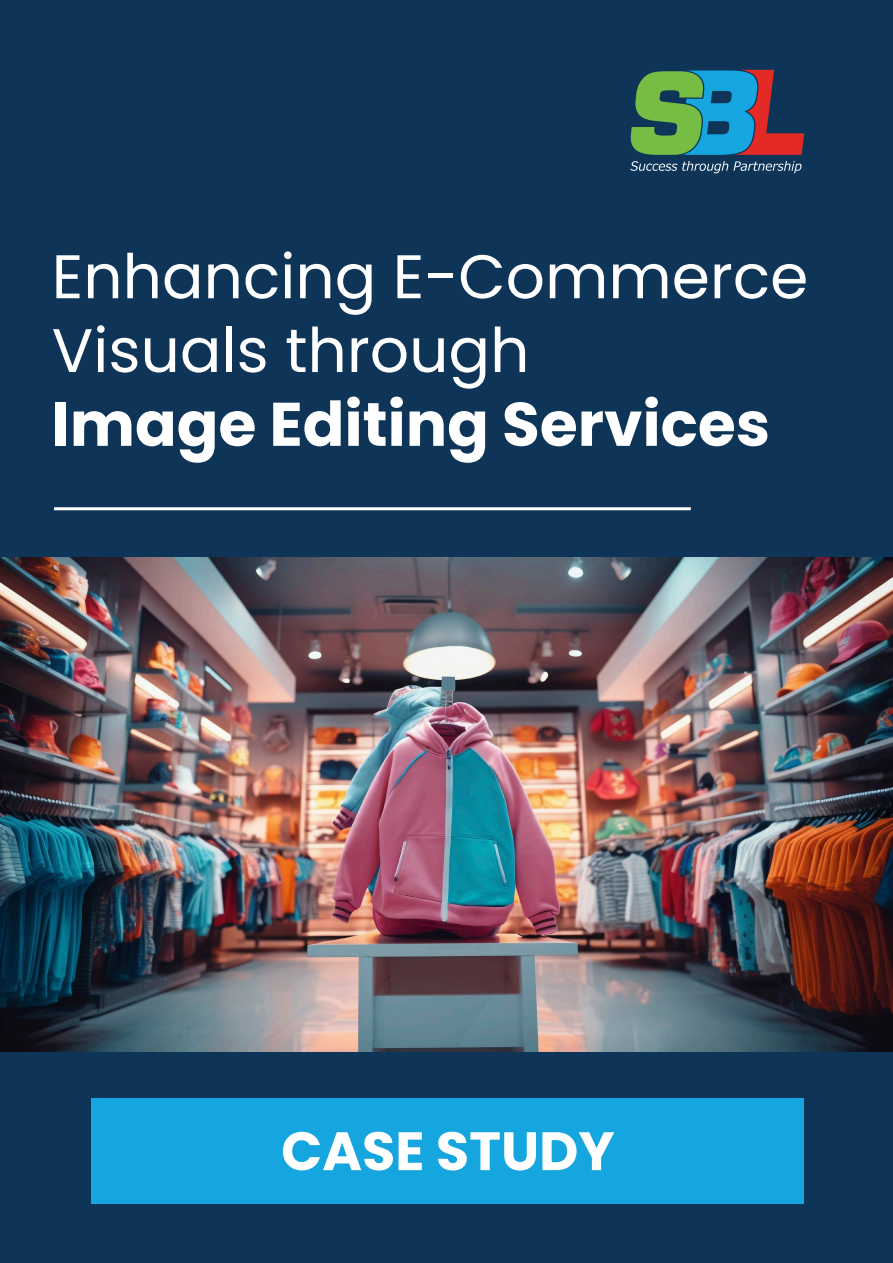
<style>
.page{position:relative;width:893px;height:1263px;background:#0e3558}
.page>*{position:absolute;margin:0;border:0;box-sizing:border-box;transform-origin:0 0}
.t1{font:61.5px/73.8px "Poppins";color:#fff}
.t2{font:700 61.5px "Poppins";color:#fff}
.t3{font:700 54px "Poppins";color:#fff}
</style>
<div class="page">
<svg style="left:630px;top:161px;width:171px;height:12px"></svg>
<svg style="left:630px;top:70px;width:174px;height:85px"></svg>
<hr style="left:54px;top:507px;width:637px;height:3px;background:#fff">
<div style="left:91px;top:1098px;width:713px;height:106px;background:#16a6df"></div>
<img style="left:0;top:557px;width:893px;height:494px">
<p class="t1" style="left:52px;top:240px;width:758px">Enhancing E-Commerce<br>Visuals through</p>
<p class="t2" style="left:52px;top:389px;width:720px">Image Editing Services</p>
<p class="t3" style="left:281px;top:1120px;width:335px">CASE STUDY</p>
</div>
